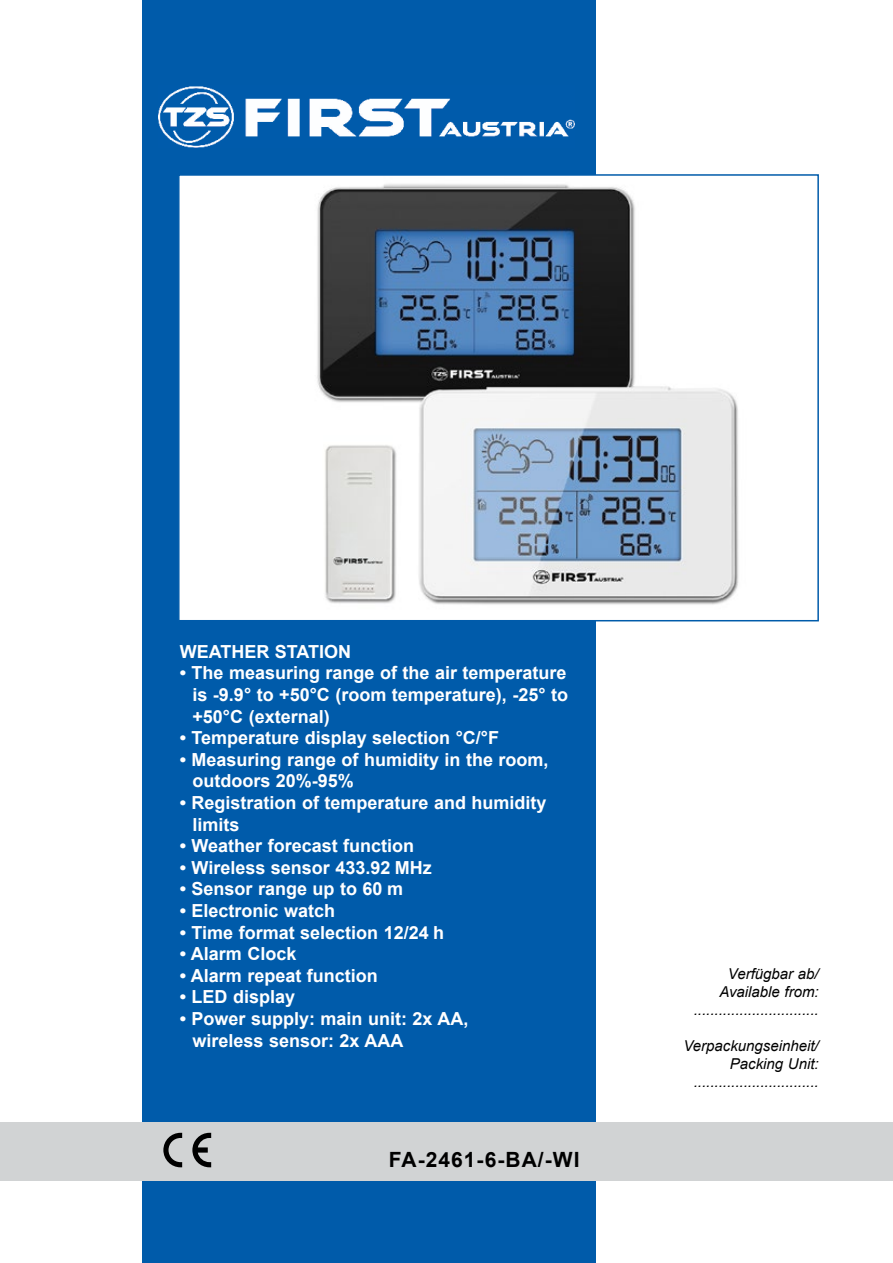
<style>
.page{position:relative;width:893px;height:1263px;background:#fff}
.page>*{position:absolute;margin:0;border:0;box-sizing:border-box;transform-origin:0 0}
.t1{font:700 21px "Arial";letter-spacing:.05em;color:#000}
.t2{font:700 18px/21.6px "Arial";color:#fff}
.t3{font:italic 15px/18px "Arial";color:#000;text-align:right}
</style>
<div class="page">
<div style="left:142px;top:0;width:454px;height:1262px;background:#005baa"></div>
<div style="left:142px;top:621px;width:454px;height:642px;background:#005baa"></div>
<div style="left:179px;top:175px;width:639px;height:446px;background:#fff"></div>
<img style="left:317px;top:184px;width:422px;height:421px">
<div style="left:178px;top:174px;width:641px;height:447px;border:2px solid #005baa"></div>
<div style="left:0;top:1122px;width:893px;height:58px;background:#d1d3d4"></div>
<svg style="left:163px;top:1133px;width:48px;height:34px"></svg>
<img style="left:159px;top:86px;width:415px;height:61px">
<p class="t2" style="left:180px;top:641px;width:173px">WEATHER STATION</p>
<p class="t2" style="left:192px;top:663px;width:377px;text-align:justify;text-indent:-13px">• The measuring range of the air temperature is -9.9° to +50°C (room temperature), -25° to +50°C (external)</p>
<p class="t2" style="left:180px;top:728px;width:321px">• Temperature display selection °C/°F</p>
<p class="t2" style="left:192px;top:749px;width:358px;text-indent:-13px">• Measuring range of humidity in the room, outdoors 20%-95%</p>
<p class="t2" style="left:192px;top:792px;width:356px;text-indent:-13px">• Registration of temperature and humidity limits</p>
<p class="t2" style="left:180px;top:836px;width:236px">• Weather forecast function</p>
<p class="t2" style="left:180px;top:857px;width:254px">• Wireless sensor 433.92 MHz</p>
<p class="t2" style="left:180px;top:879px;width:225px">• Sensor range up to 60 m</p>
<p class="t2" style="left:180px;top:900px;width:157px">• Electronic watch</p>
<p class="t2" style="left:180px;top:922px;width:266px">• Time format selection 12/24 h</p>
<p class="t2" style="left:180px;top:944px;width:118px">• Alarm Clock</p>
<p class="t2" style="left:180px;top:965px;width:200px">• Alarm repeat function</p>
<p class="t2" style="left:180px;top:987px;width:117px">• LED display</p>
<p class="t2" style="left:192px;top:1008px;width:277px;text-indent:-13px">• Power supply: main unit: 2x AA, wireless sensor: 2x AAA</p>
<p class="t1" style="left:389px;top:1145px;width:192px">FA-2461-6-BA/-WI</p>
<p class="t3" style="left:694px;top:965px;width:127px">Verfügbar ab/<br>Available from: ..............................</p>
<p class="t3" style="left:683px;top:1037px;width:137px">Verpackungseinheit/<br>Packing Unit: ..............................</p>
</div>
